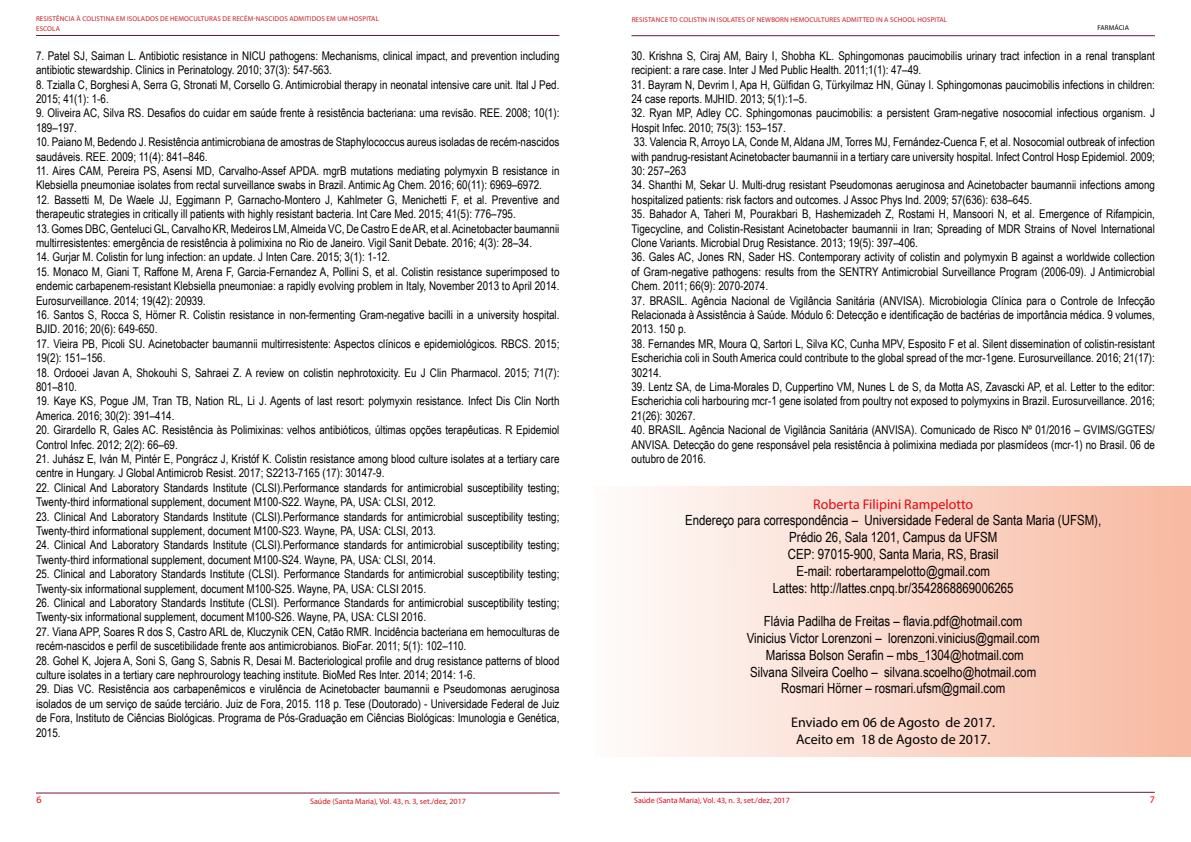
<style>
.page{position:relative;width:1191px;height:842px;background:#fff}
.page>*{position:absolute;margin:0;border:0;box-sizing:border-box;transform-origin:0 0}
.t1{font:14px/16.8px "Arial Narrow";color:#000;text-align:center}
.t2{font:14px/16.8px "Myriad Pro";color:#000;text-align:center}
.t3{font:14px "Myriad Pro";color:#e30613}
.t4{font:12px/14.4px "Arial Narrow";color:#000}
.t5{font:10px "Myriad Pro";color:#e30613}
.t6{font:8px "Myriad Pro";color:#cd171a}
.t7{font:8px "Myriad Pro";color:#e30613}
.t8{font:7px/9.6px "Myriad Pro";letter-spacing:.02em;color:#cd171a}
.t9{font:7px "Myriad Pro";letter-spacing:.02em;color:#000}
</style>
<div class="page">
<hr style="left:36px;top:35px;width:523px;height:1px;background:#711834">
<hr style="left:631px;top:792px;width:523px;height:1px;background:#711834">
<hr style="left:36px;top:792px;width:523px;height:1px;background:#711834">
<hr style="left:631px;top:35px;width:524px;height:1px;background:#711834">
<div style="left:594px;top:486px;width:597px;height:270px;background:linear-gradient(to right,#fefcfb,#f7b9a1)"></div>
<p class="t8" style="left:36px;top:14px;width:344px">RESISTÊNCIA À COLISTINA EM ISOLADOS DE HEMOCULTURAS DE RECÉM-NASCIDOS ADMITIDOS EM UM HOSPITAL<br>ESCOLA</p>
<p class="t8" style="left:631px;top:14px;width:317px">RESISTANCE TO COLISTIN IN ISOLATES OF NEWBORN HEMOCULTURES ADMITTED IN A SCHOOL HOSPITAL</p>
<p class="t9" style="left:1097px;top:23px;width:33px">FARMÁCIA</p>
<p class="t4" style="left:631px;top:48px;width:525px">30. Krishna S, Ciraj AM, Bairy I, Shobha KL. Sphingomonas paucimobilis urinary tract infection in a renal transplant recipient: a rare case. Inter J Med Public Health. 2011;1(1): 47–49.</p>
<p class="t4" style="left:631px;top:77px;width:525px">31. Bayram N, Devrim I, Apa H, Gülfidan G, Türkyilmaz HN, Günay I. Sphingomonas paucimobilis infections in children:<br>24 case reports. MJHID. 2013; 5(1):1–5.</p>
<p class="t4" style="left:631px;top:105px;width:525px">32. Ryan MP, Adley CC. Sphingomonas paucimobilis: a persistent Gram-negative nosocomial infectious organism. J<br>Hospit Infec. 2010; 75(3): 153–157.</p>
<p class="t4" style="left:631px;top:134px;width:525px;text-align:justify">33. Valencia R, Arroyo LA, Conde M, Aldana JM, Torres MJ, Fernández-Cuenca F, et al. Nosocomial outbreak of infection with pandrug-resistant Acinetobacter baumannii in a tertiary care university hospital. Infect Control Hosp Epidemiol. 2009; 30: 257–263</p>
<p class="t4" style="left:631px;top:177px;width:525px">34. Shanthi M, Sekar U. Multi-drug resistant Pseudomonas aeruginosa and Acinetobacter baumannii infections among hospitalized patients: risk factors and outcomes. J Assoc Phys Ind. 2009; 57(636): 638–645.</p>
<p class="t4" style="left:631px;top:206px;width:525px;text-align:justify">35. Bahador A, Taheri M, Pourakbari B, Hashemizadeh Z, Rostami H, Mansoori N, et al. Emergence of Rifampicin, Tigecycline, and Colistin-Resistant Acinetobacter baumannii in Iran; Spreading of MDR Strains of Novel International Clone Variants. Microbial Drug Resistance. 2013; 19(5): 397–406.</p>
<p class="t4" style="left:631px;top:249px;width:525px;text-align:justify">36. Gales AC, Jones RN, Sader HS. Contemporary activity of colistin and polymyxin B against a worldwide collection of Gram-negative pathogens: results from the SENTRY Antimicrobial Surveillance Program (2006-09). J Antimicrobial Chem. 2011; 66(9): 2070-2074.</p>
<p class="t4" style="left:631px;top:293px;width:525px;text-align:justify">37. BRASIL. Agência Nacional de Vigilância Sanitária (ANVISA). Microbiologia Clínica para o Controle de Infecção Relacionada à Assistência à Saúde. Módulo 6: Detecção e identificação de bactérias de importância médica. 9 volumes, 2013. 150 p.</p>
<p class="t4" style="left:631px;top:336px;width:525px;text-align:justify">38. Fernandes MR, Moura Q, Sartori L, Silva KC, Cunha MPV, Esposito F et al. Silent dissemination of colistin-resistant Escherichia coli in South America could contribute to the global spread of the mcr-1gene. Eurosurveillance. 2016; 21(17):<br>30214.</p>
<p class="t4" style="left:631px;top:379px;width:525px;text-align:justify">39. Lentz SA, de Lima-Morales D, Cuppertino VM, Nunes L de S, da Motta AS, Zavascki AP, et al. Letter to the editor:<br>Escherichia coli harbouring mcr-1 gene isolated from poultry not exposed to polymyxins in Brazil. Eurosurveillance. 2016; 21(26): 30267.</p>
<p class="t4" style="left:631px;top:422px;width:525px;text-align:justify">40. BRASIL. Agência Nacional de Vigilância Sanitária (ANVISA). Comunicado de Risco Nº 01/2016 – GVIMS/GGTES/ ANVISA. Detecção do gene responsável pela resistência à polimixina mediada por plasmídeos (mcr-1) no Brasil. 06 de outubro de 2016.</p>
<p class="t3" style="left:813px;top:495px;width:162px">Roberta Filipini Rampelotto</p>
<p class="t1" style="left:685px;top:512px;width:418px">Endereço para correspondência – Universidade Federal de Santa Maria (UFSM), Prédio 26, Sala 1201, Campus da UFSM<br>CEP: 97015-900, Santa Maria, RS, Brasil<br>E-mail: robertarampelotto@gmail.com<br>Lattes: http://lattes.cnpq.br/3542868869006265</p>
<p class="t1" style="left:747px;top:612px;width:294px">Flávia Padilha de Freitas – flavia.pdf@hotmail.com Vinicius Victor Lorenzoni – lorenzoni.vinicius@gmail.com Marissa Bolson Serafin – mbs_1304@hotmail.com Silvana Silveira Coelho – silvana.scoelho@hotmail.com Rosmari Hörner – rosmari.ufsm@gmail.com</p>
<p class="t2" style="left:791px;top:714px;width:205px">Enviado em 06 de Agosto de 2017.<br>Aceito em 18 de Agosto de 2017.</p>
<p class="t4" style="left:36px;top:48px;width:525px">7. Patel SJ, Saiman L. Antibiotic resistance in NICU pathogens: Mechanisms, clinical impact, and prevention including antibiotic stewardship. Clinics in Perinatology. 2010; 37(3): 547-563.</p>
<p class="t4" style="left:36px;top:77px;width:525px">8. Tzialla C, Borghesi A, Serra G, Stronati M, Corsello G. Antimicrobial therapy in neonatal intensive care unit. Ital J Ped.<br>2015; 41(1): 1-6.</p>
<p class="t4" style="left:36px;top:105px;width:525px">9. Oliveira AC, Silva RS. Desafios do cuidar em saúde frente à resistência bacteriana: uma revisão. REE. 2008; 10(1):<br>189–197.</p>
<p class="t4" style="left:36px;top:134px;width:525px">10. Paiano M, Bedendo J. Resistência antimicrobiana de amostras de Staphylococcus aureus isoladas de recém-nascidos saudáveis. REE. 2009; 11(4): 841–846.</p>
<p class="t4" style="left:36px;top:163px;width:525px">11. Aires CAM, Pereira PS, Asensi MD, Carvalho-Assef APDA. mgrB mutations mediating polymyxin B resistance in<br>Klebsiella pneumoniae isolates from rectal surveillance swabs in Brazil. Antimic Ag Chem. 2016; 60(11): 6969–6972.</p>
<p class="t4" style="left:36px;top:192px;width:525px">12. Bassetti M, De Waele JJ, Eggimann P, Garnacho-Montero J, Kahlmeter G, Menichetti F, et al. Preventive and therapeutic strategies in critically ill patients with highly resistant bacteria. Int Care Med. 2015; 41(5): 776–795.</p>
<p class="t4" style="left:36px;top:221px;width:525px">13. Gomes DBC, Genteluci GL, Carvalho KR, Medeiros LM, Almeida VC, De Castro E de AR, et al. Acinetobacter baumannii multirresistentes: emergência de resistência à polimixina no Rio de Janeiro. Vigil Sanit Debate. 2016; 4(3): 28–34.</p>
<p class="t4" style="left:36px;top:249px;width:355px">14. Gurjar M. Colistin for lung infection: an update. J Inten Care. 2015; 3(1): 1-12.</p>
<p class="t4" style="left:36px;top:264px;width:525px;text-align:justify">15. Monaco M, Giani T, Raffone M, Arena F, Garcia-Fernandez A, Pollini S, et al. Colistin resistance superimposed to endemic carbapenem-resistant Klebsiella pneumoniae: a rapidly evolving problem in Italy, November 2013 to April 2014.<br>Eurosurveillance. 2014; 19(42): 20939.</p>
<p class="t4" style="left:36px;top:307px;width:525px">16. Santos S, Rocca S, Hörner R. Colistin resistance in non-fermenting Gram-negative bacilli in a university hospital.<br>BJID. 2016; 20(6): 649-650.</p>
<p class="t4" style="left:36px;top:336px;width:525px">17. Vieira PB, Picoli SU. Acinetobacter baumannii multirresistente: Aspectos clínicos e epidemiológicos. RBCS. 2015;<br>19(2): 151–156.</p>
<p class="t4" style="left:36px;top:365px;width:525px">18. Ordooei Javan A, Shokouhi S, Sahraei Z. A review on colistin nephrotoxicity. Eu J Clin Pharmacol. 2015; 71(7):<br>801–810.</p>
<p class="t4" style="left:36px;top:393px;width:525px">19. Kaye KS, Pogue JM, Tran TB, Nation RL, Li J. Agents of last resort: polymyxin resistance. Infect Dis Clin North<br>America. 2016; 30(2): 391–414.</p>
<p class="t4" style="left:36px;top:422px;width:525px">20. Girardello R, Gales AC. Resistência às Polimixinas: velhos antibióticos, últimas opções terapêuticas. R Epidemiol<br>Control Infec. 2012; 2(2): 66–69.</p>
<p class="t4" style="left:36px;top:451px;width:525px">21. Juhász E, Iván M, Pintér E, Pongrácz J, Kristóf K. Colistin resistance among blood culture isolates at a tertiary care centre in Hungary. J Global Antimicrob Resist. 2017; S2213-7165 (17): 30147-9.</p>
<p class="t4" style="left:36px;top:480px;width:525px">22. Clinical And Laboratory Standards Institute (CLSI).Performance standards for antimicrobial susceptibility testing;<br>Twenty-third informational supplement, document M100-S22. Wayne, PA, USA: CLSI, 2012.</p>
<p class="t4" style="left:36px;top:509px;width:525px">23. Clinical And Laboratory Standards Institute (CLSI).Performance standards for antimicrobial susceptibility testing;<br>Twenty-third informational supplement, document M100-S23. Wayne, PA, USA: CLSI, 2013.</p>
<p class="t4" style="left:36px;top:537px;width:525px">24. Clinical And Laboratory Standards Institute (CLSI).Performance standards for antimicrobial susceptibility testing;<br>Twenty-third informational supplement, document M100-S24. Wayne, PA, USA: CLSI, 2014.</p>
<p class="t4" style="left:36px;top:566px;width:525px">25. Clinical and Laboratory Standards Institute (CLSI). Performance Standards for antimicrobial susceptibility testing;<br>Twenty-six informational supplement, document M100-S25. Wayne, PA, USA: CLSI 2015.</p>
<p class="t4" style="left:36px;top:595px;width:525px">26. Clinical and Laboratory Standards Institute (CLSI). Performance Standards for antimicrobial susceptibility testing;<br>Twenty-six informational supplement, document M100-S26. Wayne, PA, USA: CLSI 2016.</p>
<p class="t4" style="left:36px;top:624px;width:525px">27. Viana APP, Soares R dos S, Castro ARL de, Kluczynik CEN, Catão RMR. Incidência bacteriana em hemoculturas de recém-nascidos e perfil de suscetibilidade frente aos antimicrobianos. BioFar. 2011; 5(1): 102–110.</p>
<p class="t4" style="left:36px;top:653px;width:525px">28. Gohel K, Jojera A, Soni S, Gang S, Sabnis R, Desai M. Bacteriological profile and drug resistance patterns of blood culture isolates in a tertiary care nephrourology teaching institute. BioMed Res Inter. 2014; 2014: 1-6.</p>
<p class="t4" style="left:36px;top:681px;width:525px;text-align:justify">29. Dias VC. Resistência aos carbapenêmicos e virulência de Acinetobacter baumannii e Pseudomonas aeruginosa isolados de um serviço de saúde terciário. Juiz de Fora, 2015. 118 p. Tese (Doutorado) - Universidade Federal de Juiz de Fora, Instituto de Ciências Biológicas. Programa de Pós-Graduação em Ciências Biológicas: Imunologia e Genética, 2015.</p>
<p class="t5" style="left:37px;top:794px;width:7px">6</p>
<p class="t6" style="left:310px;top:796px;width:157px">Saúde (Santa Maria), Vol. 43, n. 3, set./dez, 2017</p>
<p class="t7" style="left:634px;top:796px;width:157px">Saúde (Santa Maria), Vol. 43, n. 3, set./dez, 2017</p>
<p class="t5" style="left:1149px;top:794px;width:7px">7</p>
</div>
